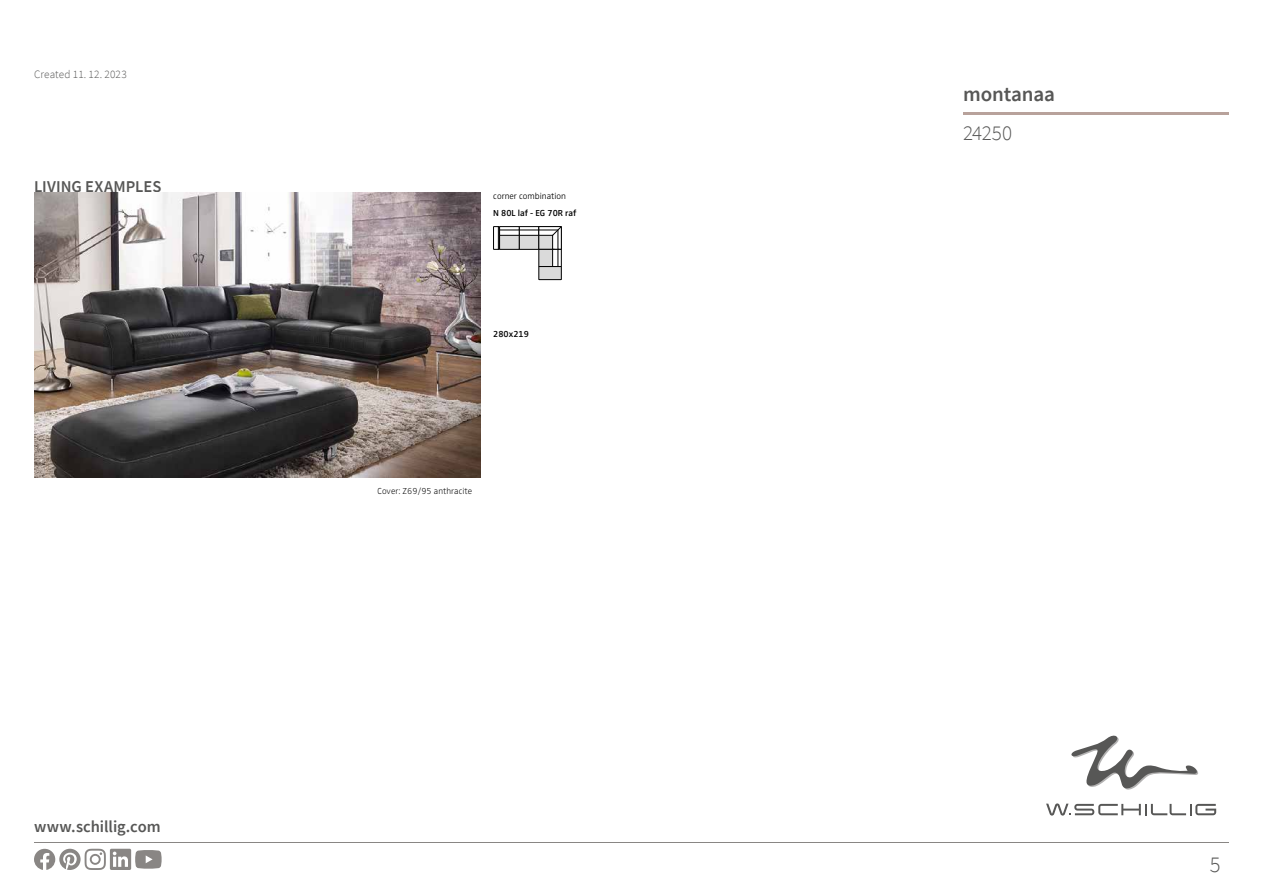
<style>
.page{position:relative;width:1263px;height:893px;background:#fff}
.page>*{position:absolute;margin:0;border:0;box-sizing:border-box;transform-origin:0 0}
.t1{font:300 22.5px "Source Sans Pro";color:#575756}
.t2{font:600 21px "Source Sans Pro";letter-spacing:-.005em;color:#575756}
.t3{font:300 21px "Source Sans Pro";letter-spacing:-.015em;color:#575756}
.t4{font:600 16.5px "Source Sans Pro";color:#575756}
.t5{font:300 11.25px "Source Sans Pro";letter-spacing:.01em;color:#575756}
.t6{font:600 9px "Zwo Pro";color:#000}
.t7{font:300 expanded 9px "Zwo Pro";color:#000}
.t8{font:300 9px "Zwo Pro";color:#000}
</style>
<div class="page">
<hr style="left:34px;top:842px;width:1195px;height:1px;background:#898684">
<hr style="left:963px;top:113px;width:266px;height:2px;background:#b8a29b">
<img style="left:34px;top:192px;width:446px;height:285px">
<div style="left:519px;top:233px;width:20px;height:16px;background:#dadada"></div>
<div style="left:519px;top:233px;width:20px;height:16px;border:1px solid #000"></div>
<svg style="left:519px;top:229px;width:20px;height:6px"></svg>
<div style="left:519px;top:228px;width:20px;height:7px;border:1px solid #000"></div>
<div style="left:519px;top:226px;width:20px;height:4px;border:1px solid #000"></div>
<div style="left:500px;top:233px;width:19px;height:16px;background:#dadada"></div>
<div style="left:499px;top:233px;width:20px;height:16px;border:1px solid #000"></div>
<svg style="left:500px;top:229px;width:19px;height:6px"></svg>
<div style="left:499px;top:228px;width:20px;height:7px;border:1px solid #000"></div>
<div style="left:499px;top:226px;width:20px;height:4px;border:1px solid #000"></div>
<svg style="left:493px;top:226px;width:7px;height:24px"></svg>
<div style="left:539px;top:249px;width:16px;height:18px;background:#dadada"></div>
<div style="left:539px;top:249px;width:16px;height:18px;border:1px solid #000"></div>
<div style="left:553px;top:249px;width:6px;height:18px;background:#fff"></div>
<div style="left:552px;top:249px;width:7px;height:18px;border:1px solid #000"></div>
<div style="left:558px;top:249px;width:3px;height:18px;border:1px solid #000"></div>
<div style="left:539px;top:267px;width:22px;height:13px;background:#dadada"></div>
<div style="left:539px;top:266px;width:22px;height:14px;border:1px solid #000"></div>
<svg style="left:538px;top:226px;width:24px;height:24px"></svg>
<svg style="left:34px;top:849px;width:128px;height:21px"></svg>
<svg style="left:1071px;top:736px;width:127px;height:54px"></svg>
<svg style="left:1046px;top:803px;width:170px;height:13px"></svg>
<p class="t5" style="left:34px;top:67px;width:94px">Created 11. 12. 2023</p>
<p class="t4" style="left:34px;top:176px;width:129px">LIVING EXAMPLES</p>
<p class="t4" style="left:34px;top:816px;width:128px">www.schillig.com</p>
<p class="t8" style="left:493px;top:191px;width:74px">corner combination</p>
<p class="t6" style="left:493px;top:207px;width:85px">N 80L laf - EG 70R raf</p>
<p class="t6" style="left:493px;top:329px;width:37px">280x219</p>
<p class="t7" style="left:378px;top:486px;width:96px">Cover: Z69/95 anthracite</p>
<p class="t2" style="left:963px;top:80px;width:93px">montanaa</p>
<p class="t3" style="left:963px;top:120px;width:51px">24250</p>
<h1 class="t1" style="left:1210px;top:850px;width:12px">5</h1>
</div>
